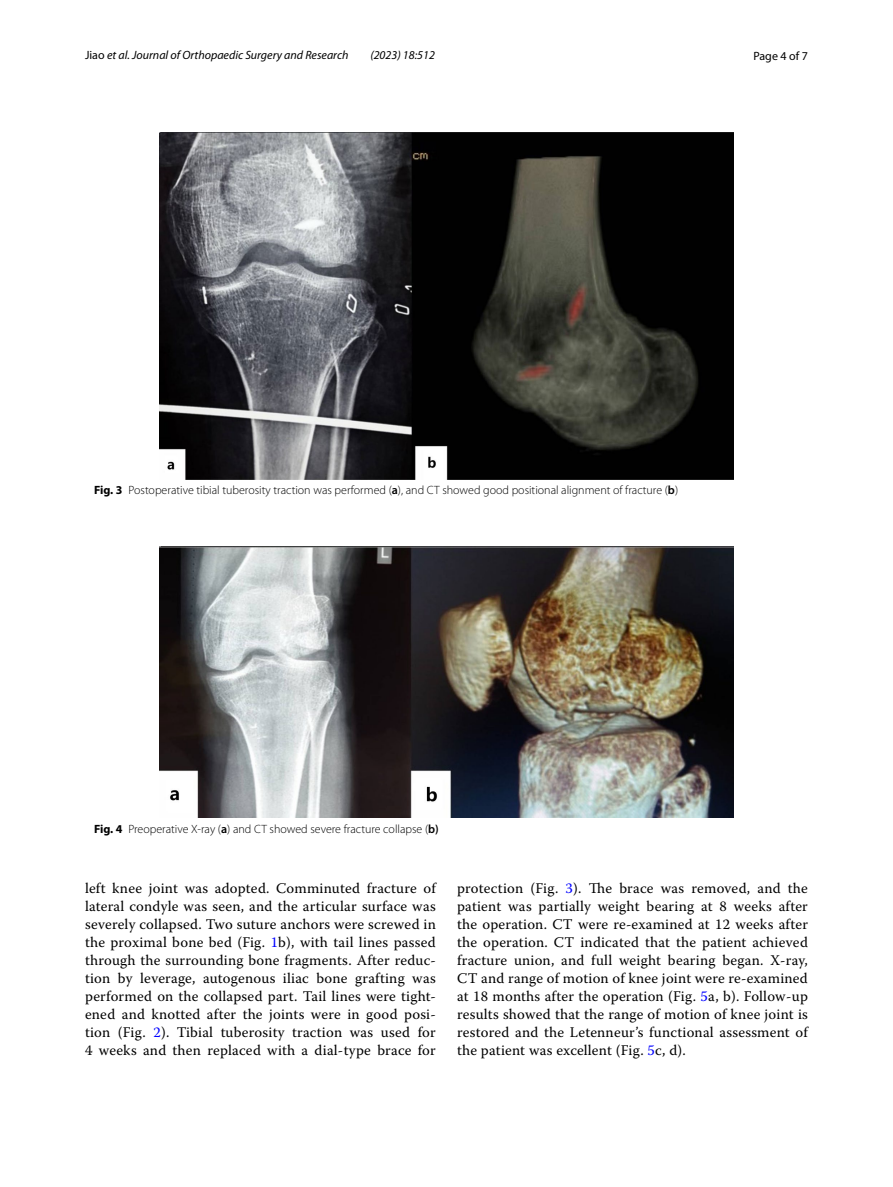
<style>
.page{position:relative;width:893px;height:1187px;background:#fff}
.page>*{position:absolute;margin:0;border:0;box-sizing:border-box;transform-origin:0 0}
.t1{font:14.7px/18px "Warnock Pro";letter-spacing:.015em;color:#000;text-align:justify}
.t2{font:300 12px "Myriad Pro";color:#000}
.t3{font:italic 12px "Myriad Pro";color:#000}
.t4{font:12px "Myriad Pro";color:#000}
.s1{font-style:normal}
.s2{font-weight:700}
.s3{font-weight:600}
.s4{color:#00f}
</style>
<div class="page">
<img style="left:160px;top:133px;width:573px;height:346px">
<img style="left:160px;top:546px;width:573px;height:271px">
<p class="t3" style="left:85px;top:48px;width:265px"><span class="s1">Jiao</span> et al. Journal of Orthopaedic Surgery and Research</p>
<p class="t3" style="left:370px;top:48px;width:66px">(2023) 18:512</p>
<p class="t4" style="left:753px;top:48px;width:56px">Page 4 of 7</p>
<p class="t2" style="left:94px;top:483px;width:586px"><span class="s2">Fig. 3</span> Postoperative tibial tuberosity traction was performed (<span class="s3">a</span>), and CT showed good positional alignment of fracture (<span class="s3">b</span>)</p>
<p class="t2" style="left:94px;top:822px;width:346px"><span class="s2">Fig. 4</span> Preoperative X-ray (<span class="s3">a</span>) and CT showed severe fracture collapse (<span class="s3">b)</span></p>
<p class="t1" style="left:85px;top:879px;width:352px">left knee joint was adopted. Comminuted fracture of lateral condyle was seen, and the articular surface was severely collapsed. Two suture anchors were screwed in the proximal bone bed (Fig. <span class="s4">1</span>b), with tail lines passed through the surrounding bone fragments. After reduc&shy;tion by leverage, autogenous iliac bone grafting was performed on the collapsed part. Tail lines were tight&shy;ened and knotted after the joints were in good posi&shy;tion (Fig. <span class="s4">2</span>). Tibial tuberosity traction was used for 4 weeks and then replaced with a dial-type brace for</p>
<p class="t1" style="left:457px;top:879px;width:352px">protection (Fig. <span class="s4">3</span>). The brace was removed, and the patient was partially weight bearing at 8 weeks after the operation. CT were re-examined at 12 weeks after the operation. CT indicated that the patient achieved fracture union, and full weight bearing began. X-ray, CT and range of motion of knee joint were re-examined at 18 months after the operation (Fig. <span class="s4">5</span>a, b). Follow-up results showed that the range of motion of knee joint is restored and the Letenneur’s functional assessment of the patient was excellent (Fig. <span class="s4">5</span>c, d).</p>
</div>
